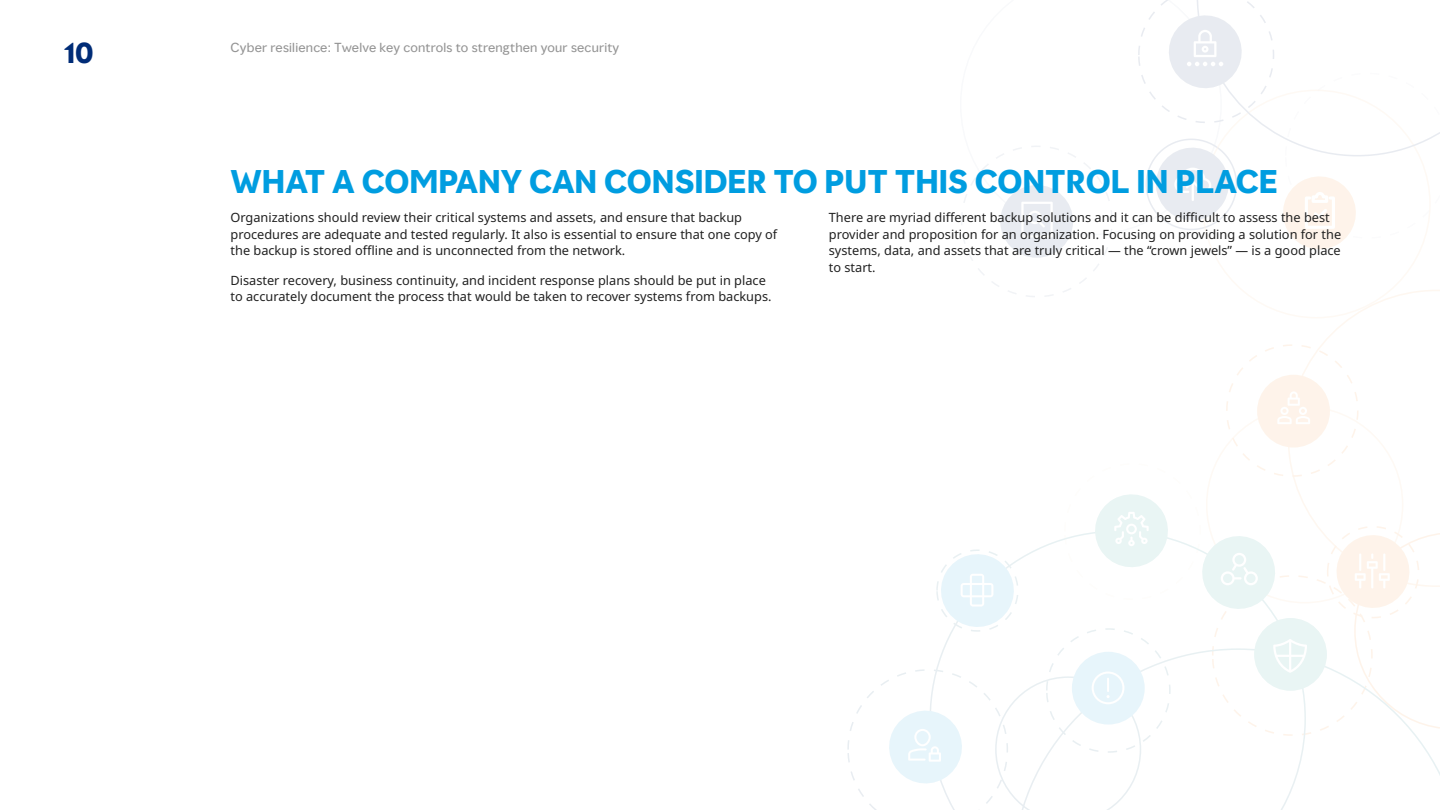
<style>
.page{position:relative;width:1440px;height:810px;background:#fff}
.page>*{position:absolute;margin:0;border:0;box-sizing:border-box;transform-origin:0 0}
.Body_Headline__20_20{font:700 30px "MMC Display";color:#009de0}
.t1{font:700 27px "MMC Display";color:#002c77}
.Body__8_5_11{font:12.75px/16.5px "Noto Sans";color:#202020}
.t2{font:12px "MMC Display";letter-spacing:.02em;color:#949494}
</style>
<div class="page">
<svg style="left:847px;top:0;width:592px;height:810px"></svg>
<h2 class="t1" style="left:64px;top:35px;width:31px">10</h2>
<p class="t2" style="left:230px;top:39px;width:390px">Cyber resilience: Twelve key controls to strengthen your security</p>
<h3 class="Body_Headline__20_20" style="left:230px;top:162px;width:1049px">WHAT A COMPANY CAN CONSIDER TO PUT THIS CONTROL IN PLACE</h3>
<p class="Body__8_5_11" style="left:230px;top:210px;width:548px">Organizations should review their critical systems and assets, and ensure that backup procedures are adequate and tested regularly. It also is essential to ensure that one copy of the backup is stored offline and is unconnected from the network.</p>
<p class="Body__8_5_11" style="left:230px;top:272px;width:542px">Disaster recovery, business continuity, and incident response plans should be put in place to accurately document the process that would be taken to recover systems from backups.</p>
<p class="Body__8_5_11" style="left:828px;top:210px;width:514px">There are myriad different backup solutions and it can be difficult to assess the best provider and proposition for an organization. Focusing on providing a solution for the systems, data, and assets that are truly critical — the “crown jewels” — is a good place to start.</p>
</div>
